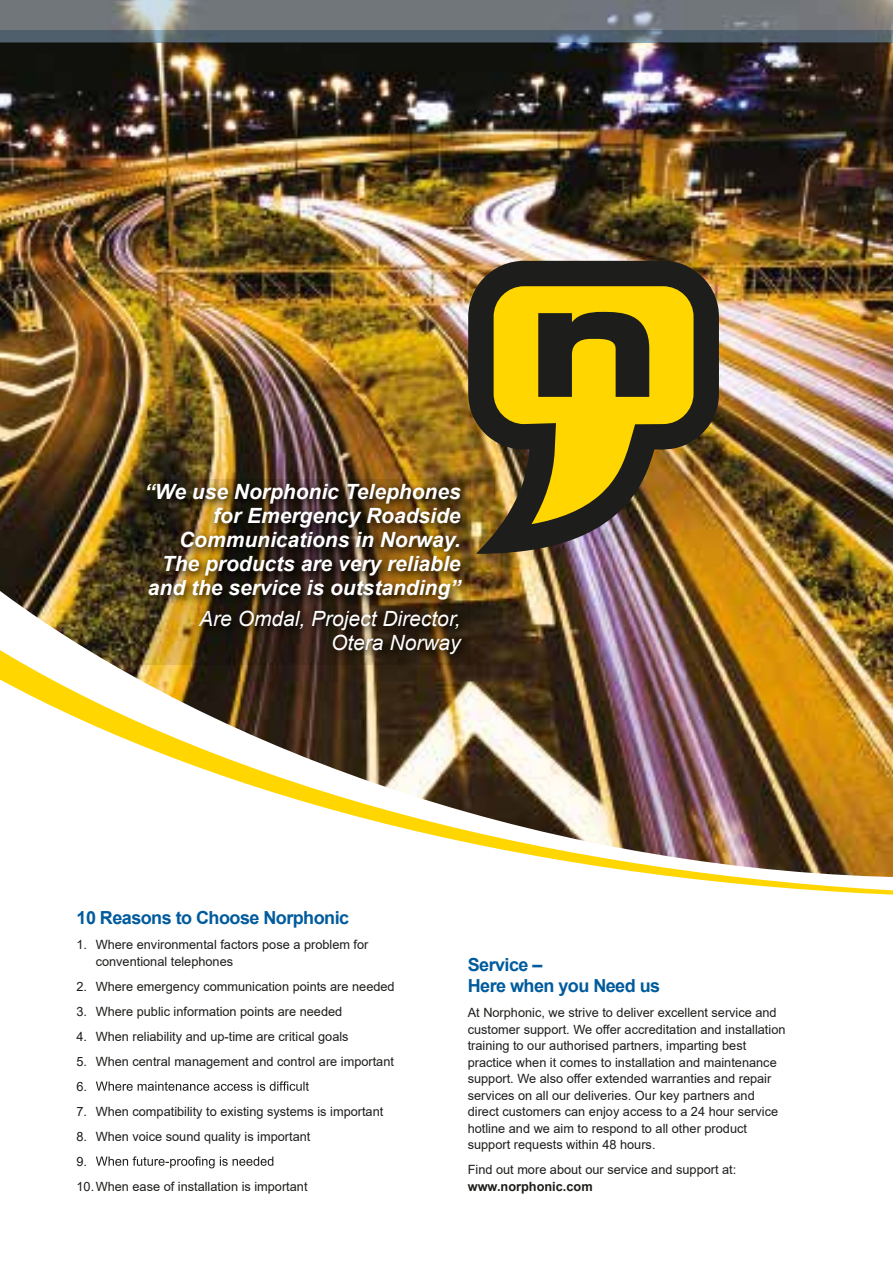
<style>
.page{position:relative;width:893px;height:1263px;background:#fff}
.page>*{position:absolute;margin:0;border:0;box-sizing:border-box;transform-origin:0 0}
.t1{font:italic 700 21px/24px "Arial";color:#fff;text-align:right}
.t2{font:italic 21px/24px "Arial";color:#fff;text-align:right}
.t3{font:700 18px/21.6px "Arial";letter-spacing:-.03em;color:#005b9d}
.t4{font:12.75px/16.5px "Arial";color:#1d1d1b}
.t5{font:700 12.75px "Arial";color:#1d1d1b}
</style>
<div class="page">
<svg style="left:96px;top:1081px;width:213px;height:10px"></svg>
<svg style="left:96px;top:1156px;width:177px;height:12px"></svg>
<img style="left:0;top:0;width:893px;height:895px">
<h1 class="t1" style="left:144px;top:480px;width:318px">“We use Norphonic Telephones for Emergency Roadside<br>Communications in Norway.<br>The products are very reliable and the service is outstanding”</h1>
<h1 class="t2" style="left:199px;top:607px;width:263px">Are Omdal, Project Director,<br>Otera Norway</h1>
<h2 class="t3" style="left:77px;top:907px;width:274px">10 Reasons to Choose Norphonic</h2>
<p class="t4" style="left:96px;top:936px;width:274px;text-indent:-19px">1. Where environmental factors pose a problem for conventional telephones</p>
<p class="t4" style="left:77px;top:978px;width:320px">2. Where emergency communication points are needed</p>
<p class="t4" style="left:77px;top:1003px;width:267px">3. Where public information points are needed</p>
<p class="t4" style="left:77px;top:1028px;width:274px">4. When reliability and up-time are critical goals</p>
<p class="t4" style="left:77px;top:1048px;width:319px;line-height:25px">5. When central management and control are important<br>6.</p>
<p class="t4" style="left:77px;top:1103px;width:308px">7. When compatibility to existing systems is important</p>
<p class="t4" style="left:77px;top:1123px;width:235px;line-height:25px">8. When voice sound quality is important<br>9.<br>10.When ease of installation is important</p>
<h2 class="t3" style="left:468px;top:954px;width:194px">Service –<br>Here when you Need us</h2>
<p class="t4" style="left:468px;top:1004px;width:319px">At Norphonic, we strive to deliver excellent service and customer support. We offer accreditation and installation training to our authorised partners, imparting best practice when it comes to installation and maintenance support. We also offer extended warranties and repair services on all our deliveries. Our key partners and direct customers can enjoy access to a 24 hour service hotline and we aim to respond to all other product support requests within 48 hours.</p>
<p class="t4" style="left:468px;top:1161px;width:270px">Find out more about our service and support at:</p>
<p class="t5" style="left:468px;top:1177px;width:126px">www.norphonic.com</p>
</div>
